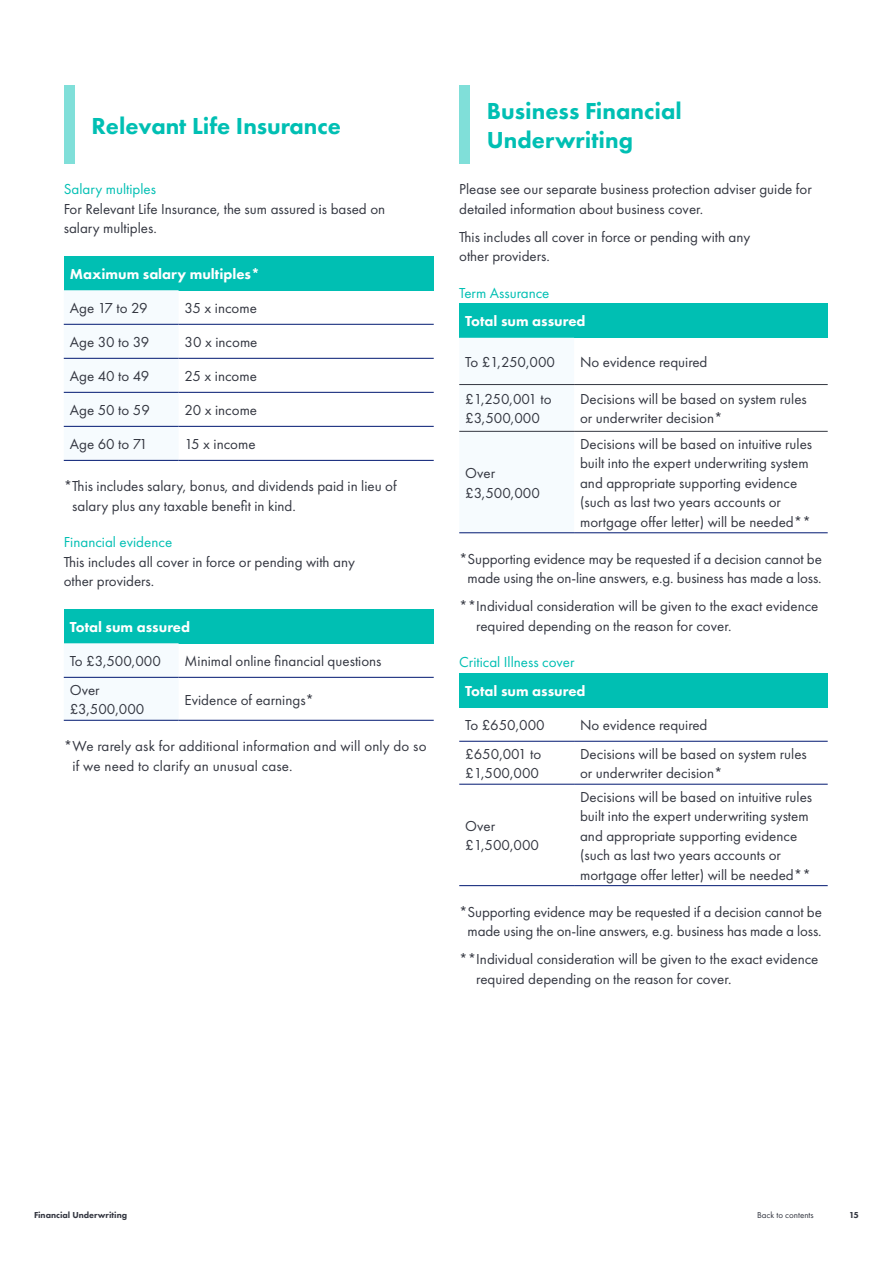
<style>
.page{position:relative;width:893px;height:1263px;background:#fff}
.page>*{position:absolute;margin:0;border:0;box-sizing:border-box;transform-origin:0 0}
.t1{font:800 24px/28.8px "Futura PT";color:#00bfb3}
.t2{font:15px/19.5px "Futura PT";color:#343741}
.t3{font:800 15px "Futura PT";color:#fff}
.t4{font:15px "Futura PT";color:#00bfb3}
.t5{font:800 9px "Futura PT";color:#343741}
.t6{font:9px "Futura PT";color:#343741}
</style>
<div class="page">
<div style="left:64px;top:85px;width:10px;height:79px;background:#80dfd9"></div>
<div style="left:64px;top:256px;width:370px;height:34px;background:#00bfb3"></div>
<div style="left:64px;top:290px;width:115px;height:170px;background:#f6fbfe"></div>
<hr style="left:64px;top:324px;width:115px;height:1px;background:#001871">
<hr style="left:179px;top:324px;width:255px;height:1px;background:#001871">
<hr style="left:64px;top:358px;width:115px;height:1px;background:#001871">
<hr style="left:179px;top:358px;width:255px;height:1px;background:#001871">
<hr style="left:64px;top:392px;width:115px;height:1px;background:#001871">
<hr style="left:179px;top:392px;width:255px;height:1px;background:#001871">
<hr style="left:64px;top:426px;width:115px;height:1px;background:#001871">
<hr style="left:179px;top:426px;width:255px;height:1px;background:#001871">
<hr style="left:64px;top:460px;width:115px;height:1px;background:#001871">
<hr style="left:179px;top:460px;width:255px;height:1px;background:#001871">
<div style="left:64px;top:609px;width:370px;height:34px;background:#00bfb3"></div>
<div style="left:64px;top:643px;width:115px;height:77px;background:#f6fbfe"></div>
<hr style="left:64px;top:677px;width:115px;height:1px;background:#001871">
<hr style="left:179px;top:677px;width:255px;height:1px;background:#001871">
<hr style="left:64px;top:720px;width:115px;height:1px;background:#001871">
<hr style="left:179px;top:720px;width:255px;height:1px;background:#001871">
<div style="left:459px;top:85px;width:11px;height:79px;background:#80dfd9"></div>
<div style="left:459px;top:304px;width:369px;height:34px;background:#00bfb3"></div>
<div style="left:459px;top:385px;width:115px;height:46px;background:#f6fbfe"></div>
<hr style="left:459px;top:384px;width:115px;height:1px;background:#343741">
<hr style="left:574px;top:384px;width:254px;height:1px;background:#343741">
<hr style="left:459px;top:431px;width:115px;height:1px;background:#343741">
<hr style="left:574px;top:431px;width:254px;height:1px;background:#343741">
<hr style="left:459px;top:532px;width:115px;height:1px;background:#001871">
<hr style="left:574px;top:532px;width:254px;height:1px;background:#001871">
<div style="left:459px;top:673px;width:369px;height:34px;background:#00bfb3"></div>
<hr style="left:459px;top:741px;width:115px;height:1px;background:#001871">
<hr style="left:574px;top:741px;width:254px;height:1px;background:#001871">
<hr style="left:459px;top:784px;width:115px;height:1px;background:#001871">
<hr style="left:574px;top:784px;width:254px;height:1px;background:#001871">
<hr style="left:459px;top:885px;width:115px;height:1px;background:#001871">
<hr style="left:574px;top:885px;width:254px;height:1px;background:#001871">
<h1 class="t1" style="left:91px;top:111px;width:251px">Relevant Life Insurance</h1>
<p class="t4" style="left:64px;top:180px;width:94px">Salary multiples</p>
<p class="t2" style="left:64px;top:199px;width:323px">For Relevant Life Insurance, the sum assured is based on salary multiples.</p>
<p class="t3" style="left:70px;top:265px;width:192px">Maximum salary multiples*</p>
<p class="t2" style="left:70px;top:298px;width:79px">Age 17 to 29</p>
<p class="t2" style="left:185px;top:298px;width:74px">35 x income</p>
<p class="t2" style="left:70px;top:332px;width:81px">Age 30 to 39</p>
<p class="t2" style="left:185px;top:332px;width:74px">30 x income</p>
<p class="t2" style="left:70px;top:366px;width:81px">Age 40 to 49</p>
<p class="t2" style="left:185px;top:366px;width:74px">25 x income</p>
<p class="t2" style="left:70px;top:400px;width:82px">Age 50 to 59</p>
<p class="t2" style="left:185px;top:400px;width:74px">20 x income</p>
<p class="t2" style="left:70px;top:434px;width:80px">Age 60 to 71</p>
<p class="t2" style="left:185px;top:434px;width:73px">15 x income</p>
<p class="t2" style="left:72px;top:476px;width:326px;text-indent:-9px">*This includes salary, bonus, and dividends paid in lieu of salary plus any taxable benefit in kind.</p>
<p class="t4" style="left:64px;top:533px;width:110px">Financial evidence</p>
<p class="t2" style="left:64px;top:552px;width:293px">This includes all cover in force or pending with any other providers.</p>
<p class="t3" style="left:70px;top:618px;width:122px">Total sum assured</p>
<p class="t2" style="left:70px;top:651px;width:93px">To £3,500,000</p>
<p class="t2" style="left:185px;top:651px;width:198px">Minimal online financial questions</p>
<p class="t2" style="left:70px;top:680px;width:76px">Over £3,500,000</p>
<p class="t2" style="left:185px;top:690px;width:131px">Evidence of earnings*</p>
<p class="t2" style="left:72px;top:736px;width:356px;text-indent:-9px">*We rarely ask for additional information and will only do so if we need to clarify an unusual case.</p>
<h1 class="t1" style="left:487px;top:96px;width:196px">Business Financial<br>Underwriting</h1>
<p class="t2" style="left:459px;top:179px;width:354px">Please see our separate business protection adviser guide for detailed information about business cover.</p>
<p class="t2" style="left:459px;top:227px;width:293px">This includes all cover in force or pending with any other providers.</p>
<p class="t4" style="left:459px;top:284px;width:92px">Term Assurance</p>
<p class="t3" style="left:465px;top:312px;width:122px">Total sum assured</p>
<p class="t2" style="left:465px;top:352px;width:91px">To £1,250,000</p>
<p class="t2" style="left:580px;top:352px;width:129px">No evidence required</p>
<p class="t2" style="left:465px;top:389px;width:88px">£1,250,001 to £3,500,000</p>
<p class="t2" style="left:580px;top:389px;width:228px">Decisions will be based on system rules or underwriter decision*</p>
<p class="t2" style="left:580px;top:434px;width:234px">Decisions will be based on intuitive rules built into the expert underwriting system and appropriate supporting evidence (such as last two years accounts or mortgage offer letter) will be needed**</p>
<p class="t2" style="left:459px;top:549px;width:364px;text-align:center">*Supporting evidence may be requested if a decision cannot be made using the on-line answers, e.g. business has made a loss.</p>
<p class="t2" style="left:476px;top:596px;width:344px;text-indent:-17px">**Individual consideration will be given to the exact evidence required depending on the reason for cover.</p>
<p class="t4" style="left:459px;top:653px;width:117px">Critical Illness cover</p>
<p class="t3" style="left:465px;top:681px;width:122px">Total sum assured</p>
<p class="t2" style="left:465px;top:715px;width:81px">To £650,000</p>
<p class="t2" style="left:580px;top:715px;width:129px">No evidence required</p>
<p class="t2" style="left:465px;top:744px;width:78px">£650,001 to £1,500,000</p>
<p class="t2" style="left:580px;top:744px;width:228px">Decisions will be based on system rules or underwriter decision*</p>
<p class="t2" style="left:465px;top:463px;width:76px">Over £3,500,000</p>
<p class="t2" style="left:580px;top:787px;width:234px">Decisions will be based on intuitive rules built into the expert underwriting system and appropriate supporting evidence (such as last two years accounts or mortgage offer letter) will be needed**</p>
<p class="t2" style="left:459px;top:902px;width:364px;text-align:center">*Supporting evidence may be requested if a decision cannot be made using the on-line answers, e.g. business has made a loss.</p>
<p class="t2" style="left:476px;top:949px;width:344px;text-indent:-17px">**Individual consideration will be given to the exact evidence required depending on the reason for cover.</p>
<p class="t2" style="left:465px;top:816px;width:75px">Over £1,500,000</p>
<p class="t5" style="left:34px;top:1209px;width:95px">Financial Underwriting</p>
<p class="t6" style="left:757px;top:1209px;width:58px">Back to contents</p>
<p class="t5" style="left:849px;top:1209px;width:11px">15</p>
</div>
